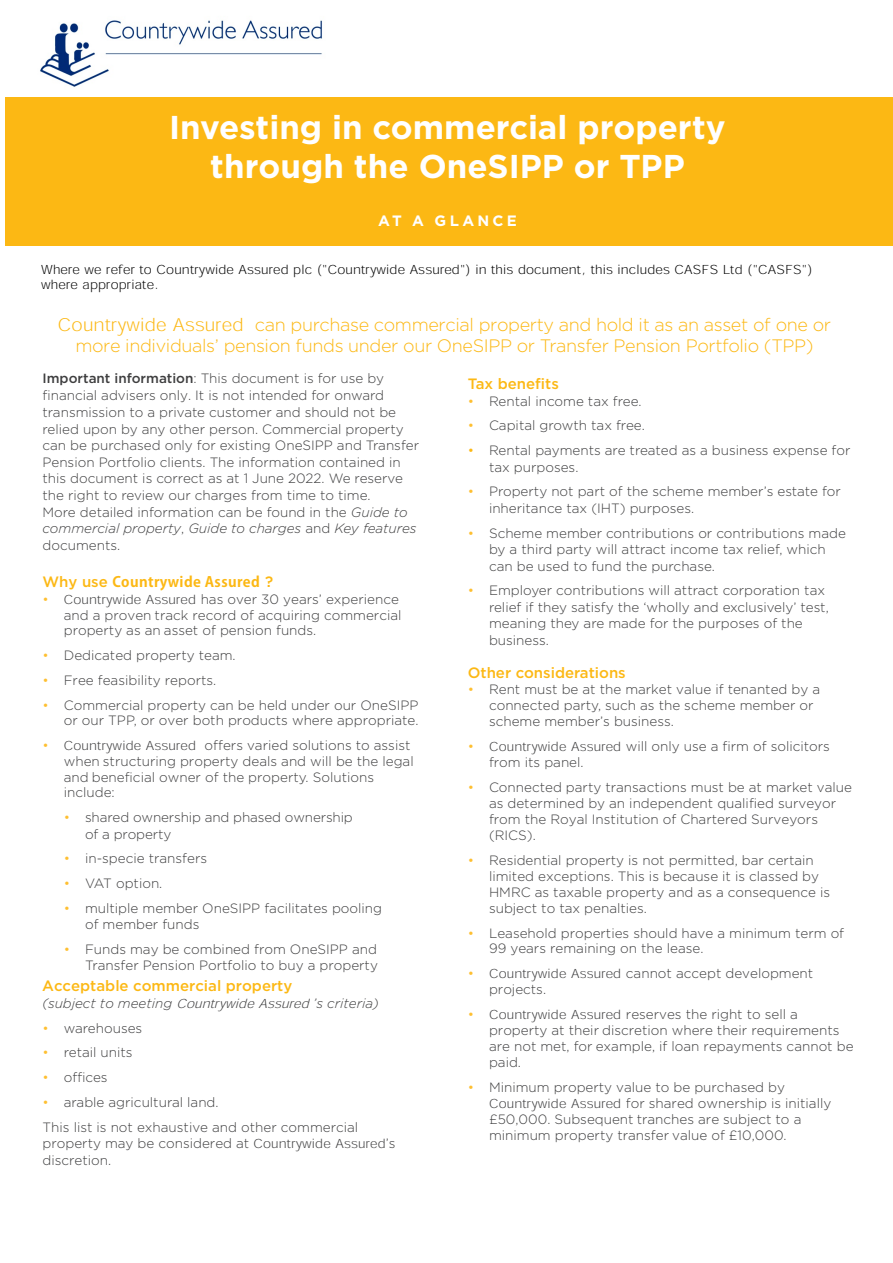
<style>
.page{position:relative;width:893px;height:1263px;background:#fff}
.page>*{position:absolute;margin:0;border:0;box-sizing:border-box;transform-origin:0 0}
.t1{font:700 33px/39px "Gotham";color:#fff;text-align:center}
.t2{font:300 18px/21px "Gotham";letter-spacing:-.02em;color:#fcb814;text-align:center}
.t3{font:500 15px "Gotham";color:#fcb814}
.t4{font:700 15px "Gotham";letter-spacing:.21em;color:#fff}
.t5{font:700 14.25px "Adobe Gothic Std";letter-spacing:.025em;color:#fcb814}
.t6{font:300 13.5px/16.6px "Gotham";color:#3e3e3f}
.t7{font:italic 300 13.5px "Gotham";color:#3e3e3f}
.t8{font:300 12.75px/15.3px "Adobe Gothic Std";letter-spacing:.01em;color:#000}
.s1{font-family:"Adobe Gothic Std"}
.s2{font-weight:500}
.s3{font-style:italic}
.s4{font-family:"Gotham";font-weight:500;font-size:15px}
.s5{color:#febf31}
.s6{font-family:"Adobe Gothic Std";font-size:12.75px}
.s7{color:#fcb814}
</style>
<div class="page">
<div style="left:5px;top:97px;width:888px;height:149px;background:#fcb814"></div>
<img style="left:40px;top:20px;width:282px;height:67px">
<h1 class="t1" style="left:169px;top:108px;width:558px">Investing in commercial property through the OneSIPP or TPP</h1>
<p class="t4" style="left:378px;top:211px;width:140px">AT A GLANCE</p>
<p class="t8" style="left:41px;top:261px;width:773px">Where we refer to Countrywide Assured plc ("Countrywide Assured") in this document, this includes CASFS Ltd ("CASFS") where appropriate.</p>
<h2 class="t2" style="left:58px;top:314px;width:775px"><span class="s1">Countrywide Assured</span> can purchase commercial property and hold it as an asset of one or more individuals’ pension funds under our OneSIPP or Transfer Pension Portfolio (TPP)</h2>
<p class="t6" style="left:43px;top:370px;width:378px"><span class="s2">Important information</span>: This document is for use by financial advisers only. It is not intended for onward transmission to a private customer and should not be relied upon by any other person. Commercial property can be purchased only for existing OneSIPP and Transfer Pension Portfolio clients. The information contained in this document is correct as at 1 June 2022. We reserve the right to review our charges from time to time.<br>More detailed information can be found in the <span class="s3">Guide to commercial property</span>, <span class="s3">Guide to charges</span> and <span class="s3">Key features </span>documents.</p>
<p class="t5" style="left:43px;top:573px;width:232px"><span class="s4">Why use</span> Countrywide Assured <span class="s4">?</span></p>
<p class="t6" style="left:64px;top:590px;width:339px;line-height:15.9px;text-indent:-21px"><span class="s5">•</span> <span class="s6">Countrywide Assured</span> has over 30 years’ experience and a proven track record of acquiring commercial property as an asset of pension funds.</p>
<p class="t6" style="left:43px;top:647px;width:195px"><span class="s5">•</span> Dedicated property team.</p>
<p class="t6" style="left:43px;top:671px;width:175px"><span class="s5">•</span> Free feasibility reports.</p>
<p class="t6" style="left:43px;top:697px;width:378px;line-height:15.3px;text-align:right"><span class="s5">•</span> Commercial property can be held under our OneSIPP or our TPP, or over both products where appropriate.</p>
<p class="t6" style="left:64px;top:737px;width:351px;line-height:15.9px;text-indent:-21px"><span class="s5">•</span> <span class="s6">Countrywide Assured</span> offers varied solutions to assist when structuring property deals and will be the legal and beneficial owner of the property. Solutions include:</p>
<p class="t6" style="left:85px;top:809px;width:269px;text-indent:-21px"><span class="s5">•</span> shared ownership and phased ownership of a property</p>
<p class="t6" style="left:64px;top:850px;width:145px"><span class="s5">•</span> in-specie transfers</p>
<p class="t6" style="left:64px;top:875px;width:100px"><span class="s5">•</span> VAT option.</p>
<p class="t6" style="left:85px;top:899px;width:299px;text-indent:-21px"><span class="s5">•</span> multiple member OneSIPP facilitates pooling of member funds</p>
<p class="t6" style="left:64px;top:941px;width:316px;line-height:15.3px;text-align:right"><span class="s5">•</span> Funds may be combined from OneSIPP and<br>Transfer Pension Portfolio to buy a property</p>
<p class="t3" style="left:42px;top:976px;width:252px">Acceptable commercial property</p>
<p class="t7" style="left:42px;top:994px;width:338px">(subject to meeting <span class="s6">CountrywideAssured</span>’s criteria)</p>
<p class="t6" style="left:43px;top:1019px;width:101px"><span class="s5">•</span> warehouses</p>
<p class="t6" style="left:43px;top:1044px;width:92px"><span class="s5">•</span> retail units</p>
<p class="t6" style="left:43px;top:1069px;width:67px"><span class="s5">•</span> offices</p>
<p class="t6" style="left:43px;top:1089px;width:317px;line-height:24.8px"><span class="s5">•</span> arable agricultural land.<br>This list is not exhaustive and other commercial</p>
<p class="t6" style="left:43px;top:1134px;width:355px">property may be considered at <span class="s6">Countrywide Assured</span>’s discretion.</p>
<p class="t3" style="left:468px;top:374px;width:93px">Tax benefits</p>
<p class="t6" style="left:468px;top:392px;width:175px"><span class="s5">•</span> Rental income tax free.</p>
<p class="t6" style="left:468px;top:417px;width:179px"><span class="s5">•</span> Capital growth tax free.</p>
<p class="t6" style="left:489px;top:442px;width:363px;text-indent:-21px"><span class="s7">•</span> Rental payments are treated as a business expense for tax purposes.</p>
<p class="t6" style="left:489px;top:483px;width:353px;text-indent:-21px"><span class="s5">•</span> Property not part of the scheme member’s estate for inheritance tax (IHT) purposes.</p>
<p class="t6" style="left:489px;top:524px;width:358px;text-indent:-21px"><span class="s5">•</span> Scheme member contributions or contributions made by a third party will attract income tax relief, which can be used to fund the purchase.</p>
<p class="t6" style="left:489px;top:582px;width:341px;text-indent:-21px"><span class="s5">•</span> Employer contributions will attract corporation tax relief if they satisfy the ‘wholly and exclusively’ test, meaning they are made for the purposes of the business.</p>
<p class="t3" style="left:468px;top:663px;width:160px">Other considerations</p>
<p class="t6" style="left:489px;top:681px;width:333px;line-height:15.9px;text-indent:-21px"><span class="s5">•</span> Rent must be at the market value if tenanted by a connected party, such as the scheme member or scheme member’s business.</p>
<p class="t6" style="left:489px;top:738px;width:342px;line-height:16.2px;text-indent:-21px"><span class="s5">•</span> <span class="s6">Countrywide Assured</span> will only use a firm of solicitors from its panel.</p>
<p class="t6" style="left:489px;top:779px;width:365px;line-height:16px;text-indent:-21px"><span class="s5">•</span> Connected party transactions must be at market value as determined by an independent qualified surveyor from the Royal Institution of Chartered Surveyors (RICS).</p>
<p class="t6" style="left:489px;top:852px;width:343px;line-height:16px;text-indent:-21px"><span class="s5">•</span> Residential property is not permitted, bar certain limited exceptions. This is because it is classed by HMRC as taxable property and as a consequence is subject to tax penalties.</p>
<p class="t6" style="left:489px;top:925px;width:357px;line-height:15.3px;text-indent:-21px"><span class="s5">•</span> Leasehold properties should have a minimum term of<br>99 years remaining on the lease.</p>
<p class="t6" style="left:489px;top:965px;width:326px;line-height:16.2px;text-indent:-21px"><span class="s5">•</span> <span class="s6">Countrywide Assured</span> cannot accept development projects.</p>
<p class="t6" style="left:489px;top:1006px;width:366px;line-height:15.9px;text-indent:-21px"><span class="s5">•</span> <span class="s6">Countrywide Assured</span> reserves the right to sell a property at their discretion where their requirements are not met, for example, if loan repayments cannot be paid.</p>
<p class="t6" style="left:489px;top:1078px;width:344px;line-height:16px;text-indent:-21px"><span class="s5">•</span> Minimum property value to be purchased by <span class="s6">Countrywide Assured</span> for shared ownership is initially £50,000. Subsequent tranches are subject to a minimum property transfer value of £10,000.</p>
</div>
